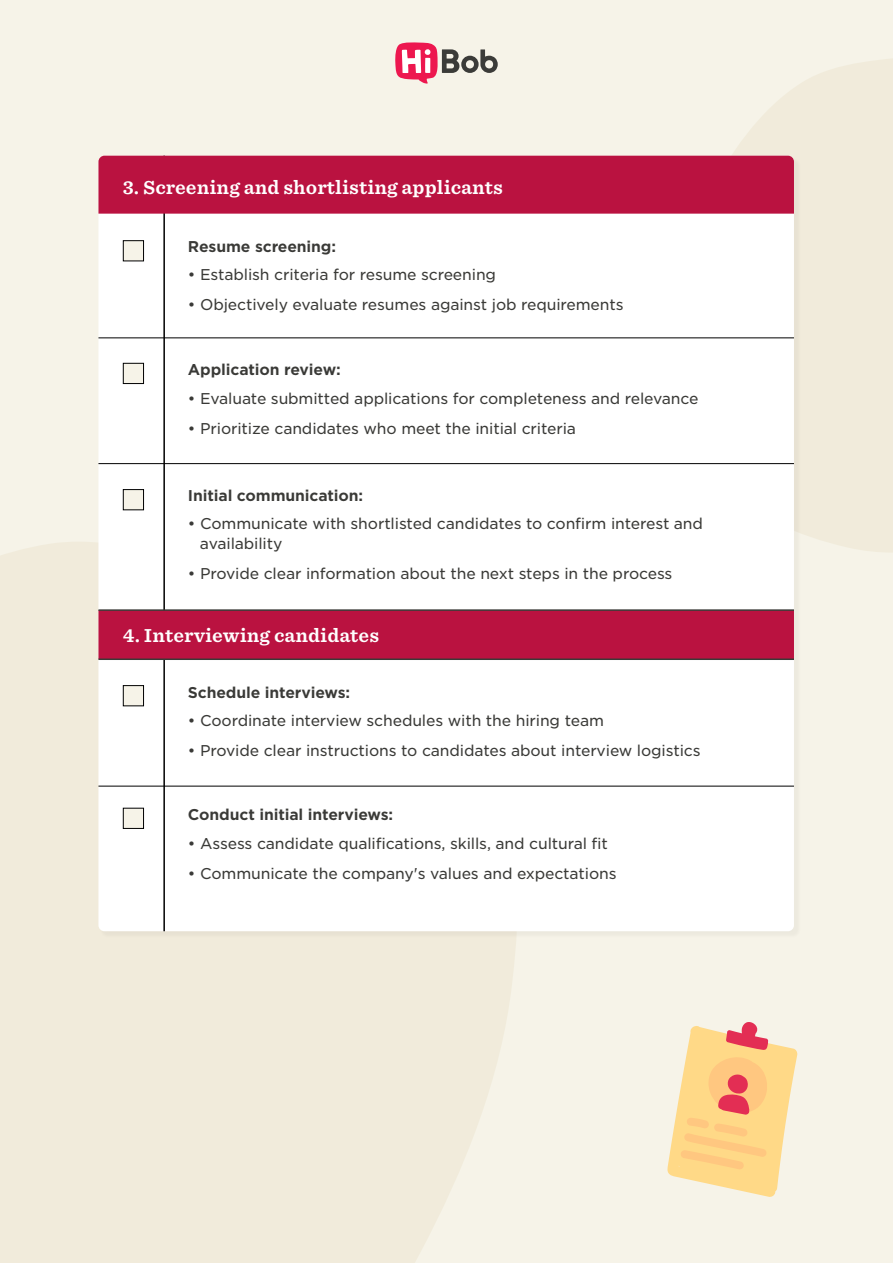
<style>
.page{position:relative;width:893px;height:1263px;background:#f6f3e8}
.page>*{position:absolute;margin:0;border:0;box-sizing:border-box;transform-origin:0 0}
.t1{font:700 18px "Sentinel S Sm";color:#fff}
.t2{font:15px/19.5px "Gotham S Sm";letter-spacing:-.01em;color:#3a3a37}
.t3{font:700 15px "Gotham S Sm";letter-spacing:-.01em;color:#3a3a37}
</style>
<div class="page">
<svg style="left:395px;top:42px;width:103px;height:42px"></svg>
<svg style="left:671px;top:59px;width:222px;height:493px;fill:#f1ebdb"></svg>
<div style="left:0;top:542px;width:516px;height:721px;background:#f1ebdb"></div>
<div style="left:98px;top:214px;width:696px;height:717px;background:#fff"></div>
<hr style="left:163px;top:156px;width:2px;height:775px;background:#000">
<hr style="left:98px;top:337px;width:696px;height:1px;background:#000">
<div style="left:123px;top:240px;width:21px;height:21px;background:#f6f3e8;border:1px solid #000"></div>
<div style="left:98px;top:156px;width:696px;height:58px;background:#ba1240"></div>
<hr style="left:98px;top:463px;width:696px;height:1px;background:#000">
<div style="left:123px;top:363px;width:21px;height:21px;background:#f6f3e8;border:1px solid #000"></div>
<div style="left:123px;top:489px;width:21px;height:21px;background:#f6f3e8;border:1px solid #000"></div>
<svg style="left:98px;top:609px;width:696px;height:52px;background:#b41a44"></svg>
<hr style="left:98px;top:786px;width:696px;height:1px;background:#000">
<div style="left:123px;top:685px;width:21px;height:21px;background:#f6f3e8;border:1px solid #000"></div>
<div style="left:123px;top:808px;width:21px;height:21px;background:#f6f3e8;border:1px solid #000"></div>
<svg style="left:667px;top:1022px;width:131px;height:175px"></svg>
<p class="t1" style="left:123px;top:173px;width:382px">3. Screening and shortlisting applicants</p>
<p class="t3" style="left:188px;top:236px;width:150px">Resume screening:</p>
<p class="t2" style="left:188px;top:265px;width:310px">• Establish criteria for resume screening</p>
<p class="t2" style="left:188px;top:295px;width:437px">• Objectively evaluate resumes against job requirements</p>
<p class="t3" style="left:188px;top:360px;width:154px">Application review:</p>
<p class="t2" style="left:188px;top:388px;width:512px">• Evaluate submitted applications for completeness and relevance</p>
<p class="t2" style="left:188px;top:418px;width:390px">• Prioritize candidates who meet the initial criteria</p>
<p class="t3" style="left:188px;top:485px;width:177px">Initial communication:</p>
<p class="t2" style="left:200px;top:514px;width:505px;text-indent:-12px">• Communicate with shortlisted candidates to confirm interest and availability</p>
<p class="t2" style="left:188px;top:563px;width:486px">• Provide clear information about the next steps in the process</p>
<p class="t1" style="left:123px;top:621px;width:258px">4. Interviewing candidates</p>
<p class="t3" style="left:188px;top:682px;width:164px">Schedule interviews:</p>
<p class="t2" style="left:188px;top:711px;width:417px">• Coordinate interview schedules with the hiring team</p>
<p class="t2" style="left:188px;top:741px;width:514px">• Provide clear instructions to candidates about interview logistics</p>
<p class="t3" style="left:188px;top:804px;width:207px">Conduct initial interviews:</p>
<p class="t2" style="left:188px;top:833px;width:421px">• Assess candidate qualifications, skills, and cultural fit</p>
<p class="t2" style="left:188px;top:863px;width:430px">• Communicate the company s' values and expectations</p>
</div>
